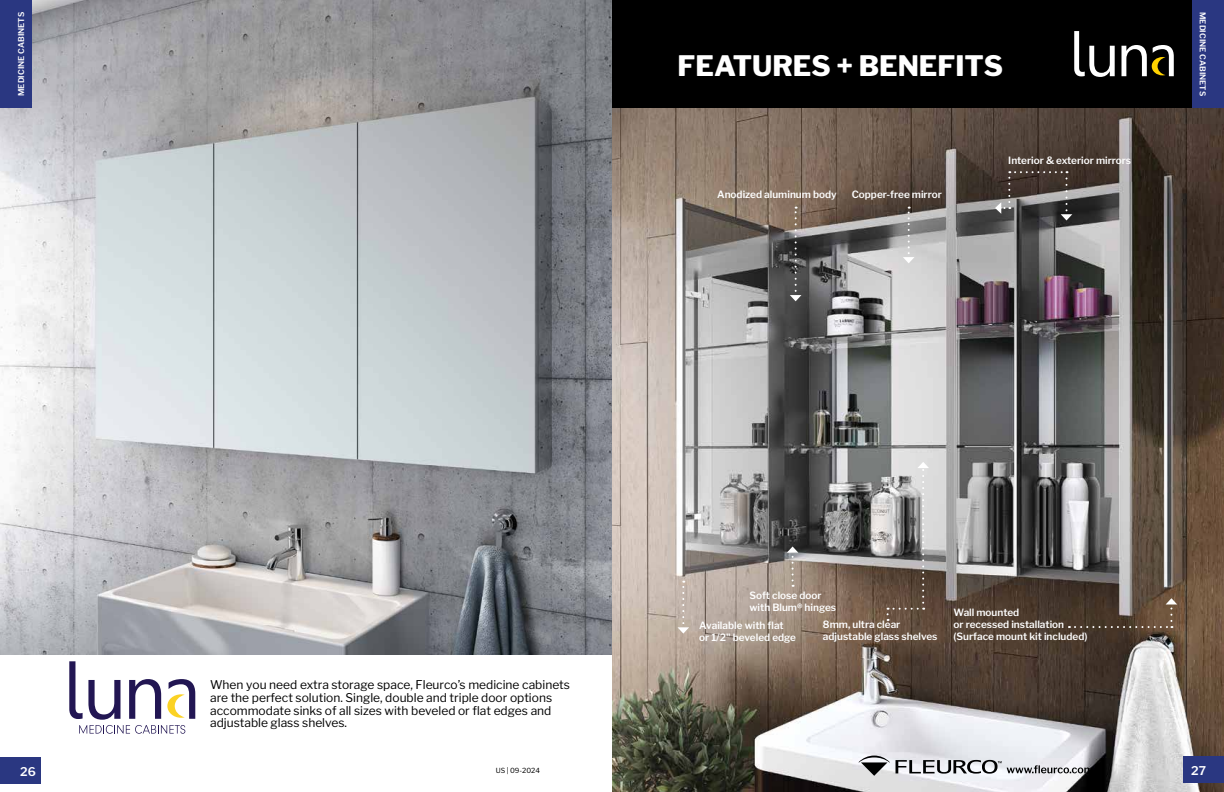
<style>
.page{position:relative;width:1224px;height:792px;background:#fff}
.page>*{position:absolute;margin:0;border:0;box-sizing:border-box;transform-origin:0 0}
.t1{font:800 28px "Libre Franklin";color:#fff}
.t2{font:12px/13px "Libre Franklin";color:#000}
.t3{font:600 12px "Libre Franklin";color:#fff}
.t4{font:600 10px/12px "Libre Franklin";color:#fff}
.t5{font:600 8px "Libre Franklin";letter-spacing:.005em;color:#fff}
.t6{font:7px "Libre Franklin";color:#000}
</style>
<div class="page">
<img style="left:612px;top:108px;width:612px;height:684px">
<img style="left:0;top:0;width:612px;height:654px">
<div style="left:612px;top:0;width:580px;height:108px;background:#000"></div>
<svg style="left:1074px;top:31px;width:41px;height:46px"></svg>
<svg style="left:1122px;top:45px;width:52px;height:31px"></svg>
<svg style="left:1069px;top:598px;width:108px;height:30px"></svg>
<svg style="left:995px;top:171px;width:77px;height:49px"></svg>
<svg style="left:787px;top:546px;width:11px;height:41px"></svg>
<svg style="left:678px;top:581px;width:11px;height:53px"></svg>
<svg style="left:887px;top:462px;width:42px;height:159px"></svg>
<svg style="left:790px;top:207px;width:11px;height:94px"></svg>
<svg style="left:903px;top:207px;width:12px;height:56px"></svg>
<svg style="left:69px;top:661px;width:126px;height:73px"></svg>
<div style="left:1192px;top:0;width:32px;height:108px;background:#2a3781"></div>
<div style="left:1184px;top:756px;width:40px;height:27px;background:#2a3781"></div>
<svg style="left:859px;top:756px;width:31px;height:20px"></svg>
<svg style="left:896px;top:760px;width:197px;height:14px"></svg>
<div style="left:0;top:0;width:32px;height:108px;background:#2a3781"></div>
<div style="left:0;top:757px;width:40px;height:27px;background:#2a3781"></div>
<p class="t5" style="left:16px;top:96px;width:86px;rotate:-90deg">MEDICINE CABINETS</p>
<h1 class="t1" style="left:678px;top:49px;width:327px">FEATURES + BENEFITS</h1>
<p class="t4" style="left:717px;top:189px;width:121px">Anodized aluminum body</p>
<p class="t4" style="left:852px;top:189px;width:92px">Copper-free mirror</p>
<p class="t4" style="left:1008px;top:154px;width:124px">Interior &amp; exterior mirrors</p>
<p class="t5" style="left:1208px;top:12px;width:86px;rotate:90deg">MEDICINE CABINETS</p>
<p class="t2" style="left:210px;top:678px;width:361px">When you need extra storage space, Fleurco’s medicine cabinets are the perfect solution. Single, double and triple door options accommodate sinks of all sizes with beveled or flat edges and adjustable glass shelves.</p>
<p class="t3" style="left:20px;top:764px;width:17px">26</p>
<p class="t6" style="left:496px;top:766px;width:46px">US | 09-2024</p>
<p class="t4" style="left:750px;top:589px;width:88px">Soft close door with Blum® hinges</p>
<p class="t4" style="left:699px;top:620px;width:98px">Available with flat or 1/2" beveled edge</p>
<p class="t4" style="left:823px;top:619px;width:116px">8mm, ultra clear adjustable glass shelves</p>
<p class="t4" style="left:954px;top:606px;width:135px">Wall mounted<br>or recessed installation (Surface mount kit included)</p>
<p class="t3" style="left:1191px;top:763px;width:16px">27</p>
</div>
